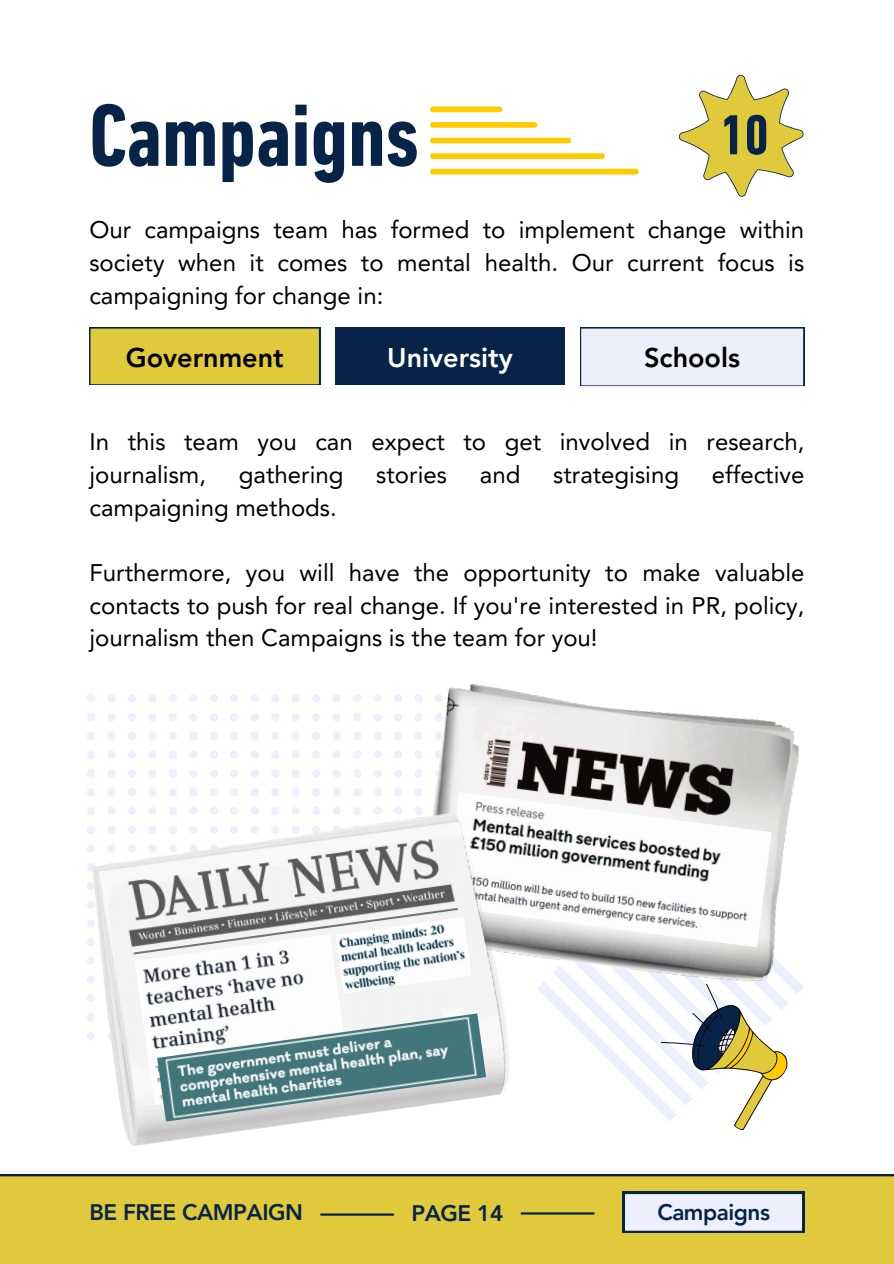
<style>
.page{position:relative;width:894px;height:1264px;background:#fff}
.page>*{position:absolute;margin:0;border:0;box-sizing:border-box;transform-origin:0 0}
.t1{font:700 condensed 90px "DIN Next LT Pro";color:#072448}
.t2{font:700 condensed 57.3px "DIN Next LT Pro";color:#072448}
.t3{font:800 27px "Avenir LT Pro";color:#000}
.t4{font:800 27px "Avenir LT Pro";color:#fff}
.t5{font:24px/32.7px "Avenir LT Pro";color:#000;text-align:justify}
.t6{font:800 22.5px "Avenir LT Pro";letter-spacing:-.02em;color:#072448}
</style>
<div class="page">
<svg style="left:678px;top:74px;width:126px;height:123px"></svg>
<div style="left:0;top:1174px;width:893px;height:89px;background:#e0ca3c"></div>
<hr style="left:321px;top:1213px;width:72px;height:2px;background:#072448">
<hr style="left:521px;top:1212px;width:72px;height:2px;background:#072448">
<svg style="left:622px;top:1191px;width:181px;height:41px;background:#cfd5e5"></svg>
<div style="left:430px;top:106px;width:72px;height:6px;background:#ffcb00;border-radius:3px"></div>
<div style="left:430px;top:122px;width:107px;height:6px;background:#ffcb00;border-radius:3px"></div>
<div style="left:430px;top:138px;width:141px;height:5px;background:#ffcb00;border-radius:3px"></div>
<div style="left:430px;top:153px;width:174px;height:6px;background:#ffcb00;border-radius:3px"></div>
<div style="left:430px;top:169px;width:208px;height:5px;background:#ffcb00;border-radius:3px"></div>
<svg style="left:87px;top:694px;width:8px;height:8px"></svg>
<svg style="left:107px;top:694px;width:8px;height:8px"></svg>
<svg style="left:128px;top:694px;width:8px;height:8px"></svg>
<svg style="left:148px;top:694px;width:8px;height:8px"></svg>
<svg style="left:169px;top:694px;width:8px;height:8px"></svg>
<svg style="left:189px;top:694px;width:8px;height:8px"></svg>
<svg style="left:210px;top:694px;width:8px;height:8px"></svg>
<svg style="left:230px;top:694px;width:8px;height:8px"></svg>
<svg style="left:251px;top:694px;width:8px;height:8px"></svg>
<svg style="left:271px;top:694px;width:8px;height:8px"></svg>
<svg style="left:292px;top:694px;width:8px;height:8px"></svg>
<svg style="left:312px;top:694px;width:8px;height:8px"></svg>
<svg style="left:333px;top:694px;width:8px;height:8px"></svg>
<svg style="left:353px;top:694px;width:8px;height:8px"></svg>
<svg style="left:374px;top:694px;width:7px;height:8px"></svg>
<svg style="left:394px;top:694px;width:8px;height:8px"></svg>
<svg style="left:87px;top:713px;width:8px;height:8px"></svg>
<svg style="left:107px;top:713px;width:8px;height:8px"></svg>
<svg style="left:128px;top:713px;width:8px;height:8px"></svg>
<svg style="left:148px;top:713px;width:8px;height:8px"></svg>
<svg style="left:169px;top:713px;width:8px;height:8px"></svg>
<svg style="left:189px;top:713px;width:8px;height:8px"></svg>
<svg style="left:210px;top:713px;width:8px;height:8px"></svg>
<svg style="left:230px;top:713px;width:8px;height:8px"></svg>
<svg style="left:251px;top:713px;width:8px;height:8px"></svg>
<svg style="left:271px;top:713px;width:8px;height:8px"></svg>
<svg style="left:292px;top:713px;width:8px;height:8px"></svg>
<svg style="left:312px;top:713px;width:8px;height:8px"></svg>
<svg style="left:333px;top:713px;width:8px;height:8px"></svg>
<svg style="left:353px;top:713px;width:8px;height:8px"></svg>
<svg style="left:374px;top:713px;width:7px;height:8px"></svg>
<svg style="left:394px;top:713px;width:8px;height:8px"></svg>
<svg style="left:87px;top:732px;width:8px;height:8px"></svg>
<svg style="left:107px;top:732px;width:8px;height:8px"></svg>
<svg style="left:128px;top:732px;width:8px;height:8px"></svg>
<svg style="left:148px;top:732px;width:8px;height:8px"></svg>
<svg style="left:169px;top:732px;width:8px;height:8px"></svg>
<svg style="left:189px;top:732px;width:8px;height:8px"></svg>
<svg style="left:210px;top:732px;width:8px;height:8px"></svg>
<svg style="left:230px;top:732px;width:8px;height:8px"></svg>
<svg style="left:251px;top:732px;width:8px;height:8px"></svg>
<svg style="left:271px;top:732px;width:8px;height:8px"></svg>
<svg style="left:292px;top:732px;width:8px;height:8px"></svg>
<svg style="left:312px;top:732px;width:8px;height:8px"></svg>
<svg style="left:333px;top:732px;width:8px;height:8px"></svg>
<svg style="left:353px;top:732px;width:8px;height:8px"></svg>
<svg style="left:374px;top:732px;width:7px;height:8px"></svg>
<svg style="left:394px;top:732px;width:8px;height:8px"></svg>
<svg style="left:87px;top:751px;width:8px;height:7px"></svg>
<svg style="left:107px;top:751px;width:8px;height:7px"></svg>
<svg style="left:128px;top:751px;width:8px;height:7px"></svg>
<svg style="left:148px;top:751px;width:8px;height:7px"></svg>
<svg style="left:169px;top:751px;width:8px;height:7px"></svg>
<svg style="left:189px;top:751px;width:8px;height:7px"></svg>
<svg style="left:210px;top:751px;width:8px;height:7px"></svg>
<svg style="left:230px;top:751px;width:8px;height:7px"></svg>
<svg style="left:251px;top:751px;width:8px;height:7px"></svg>
<svg style="left:271px;top:751px;width:8px;height:7px"></svg>
<svg style="left:292px;top:751px;width:8px;height:7px"></svg>
<svg style="left:312px;top:751px;width:8px;height:7px"></svg>
<svg style="left:333px;top:751px;width:8px;height:7px"></svg>
<svg style="left:353px;top:751px;width:8px;height:7px"></svg>
<svg style="left:374px;top:751px;width:7px;height:7px"></svg>
<svg style="left:394px;top:751px;width:8px;height:7px"></svg>
<svg style="left:87px;top:769px;width:8px;height:8px"></svg>
<svg style="left:107px;top:769px;width:8px;height:8px"></svg>
<svg style="left:128px;top:769px;width:8px;height:8px"></svg>
<svg style="left:148px;top:769px;width:8px;height:8px"></svg>
<svg style="left:169px;top:769px;width:8px;height:8px"></svg>
<svg style="left:189px;top:769px;width:8px;height:8px"></svg>
<svg style="left:210px;top:769px;width:8px;height:8px"></svg>
<svg style="left:230px;top:769px;width:8px;height:8px"></svg>
<svg style="left:251px;top:769px;width:8px;height:8px"></svg>
<svg style="left:271px;top:769px;width:8px;height:8px"></svg>
<svg style="left:292px;top:769px;width:8px;height:8px"></svg>
<svg style="left:312px;top:769px;width:8px;height:8px"></svg>
<svg style="left:333px;top:769px;width:8px;height:8px"></svg>
<svg style="left:353px;top:769px;width:8px;height:8px"></svg>
<svg style="left:374px;top:769px;width:7px;height:8px"></svg>
<svg style="left:394px;top:769px;width:8px;height:8px"></svg>
<svg style="left:87px;top:788px;width:8px;height:8px"></svg>
<svg style="left:107px;top:788px;width:8px;height:8px"></svg>
<svg style="left:128px;top:788px;width:8px;height:8px"></svg>
<svg style="left:148px;top:788px;width:8px;height:8px"></svg>
<svg style="left:169px;top:788px;width:8px;height:8px"></svg>
<svg style="left:189px;top:788px;width:8px;height:8px"></svg>
<svg style="left:210px;top:788px;width:8px;height:8px"></svg>
<svg style="left:230px;top:788px;width:8px;height:8px"></svg>
<svg style="left:251px;top:788px;width:8px;height:8px"></svg>
<svg style="left:271px;top:788px;width:8px;height:8px"></svg>
<svg style="left:292px;top:788px;width:8px;height:8px"></svg>
<svg style="left:312px;top:788px;width:8px;height:8px"></svg>
<svg style="left:333px;top:788px;width:8px;height:8px"></svg>
<svg style="left:353px;top:788px;width:8px;height:8px"></svg>
<svg style="left:374px;top:788px;width:7px;height:8px"></svg>
<svg style="left:394px;top:788px;width:8px;height:8px"></svg>
<svg style="left:108px;top:807px;width:7px;height:2px"></svg>
<svg style="left:149px;top:807px;width:7px;height:2px"></svg>
<img style="left:416px;top:684px;width:384px;height:273px">
<img style="left:444px;top:792px;width:327px;height:155px">
<img style="left:87px;top:809px;width:432px;height:337px">
<img style="left:335px;top:916px;width:137px;height:77px">
<img style="left:134px;top:933px;width:216px;height:172px">
<img style="left:157px;top:1013px;width:329px;height:108px">
<svg style="left:537px;top:854px;width:266px;height:277px"></svg>
<div style="left:89px;top:327px;width:231px;height:58px;background:#e0ca3c"></div>
<div style="left:335px;top:327px;width:229px;height:58px;background:#072448"></div>
<div style="left:580px;top:327px;width:223px;height:59px;background:#edeffc"></div>
<p class="t1" style="left:89px;top:98px;width:330px">Campaigns</p>
<p class="t2" style="left:720px;top:111px;width:49px">10</p>
<h1 class="t5" style="left:89px;top:216px;width:716px">Our campaigns team has formed to implement change within society when it comes to mental health. Our current focus is campaigning for change in:</h1>
<p class="t3" style="left:126px;top:347px;width:159px">Government</p>
<p class="t4" style="left:387px;top:347px;width:127px">University</p>
<p class="t3" style="left:644px;top:347px;width:97px">Schools</p>
<p class="t5" style="left:89px;top:428px;width:716px">In this team you can expect to get involved in research, journalism,</p>
<p class="t5" style="left:239px;top:460px;width:106px">gathering</p>
<p class="t5" style="left:376px;top:460px;width:72px">stories</p>
<p class="t5" style="left:479px;top:460px;width:42px">and</p>
<p class="t5" style="left:553px;top:460px;width:127px">strategising</p>
<p class="t5" style="left:711px;top:460px;width:94px">effective</p>
<p class="t5" style="left:89px;top:493px;width:249px">campaigning methods.</p>
<p class="t5" style="left:89px;top:558px;width:716px">Furthermore, you will have the opportunity to make valuable contacts to push for real change. If you're interested in PR, policy, journalism then Campaigns is the team for you!</p>
<p class="t6" style="left:89px;top:1203px;width:215px">BE FREE CAMPAIGN</p>
<p class="t6" style="left:411px;top:1204px;width:93px">PAGE 14</p>
<p class="t6" style="left:657px;top:1203px;width:114px">Campaigns</p>
</div>
